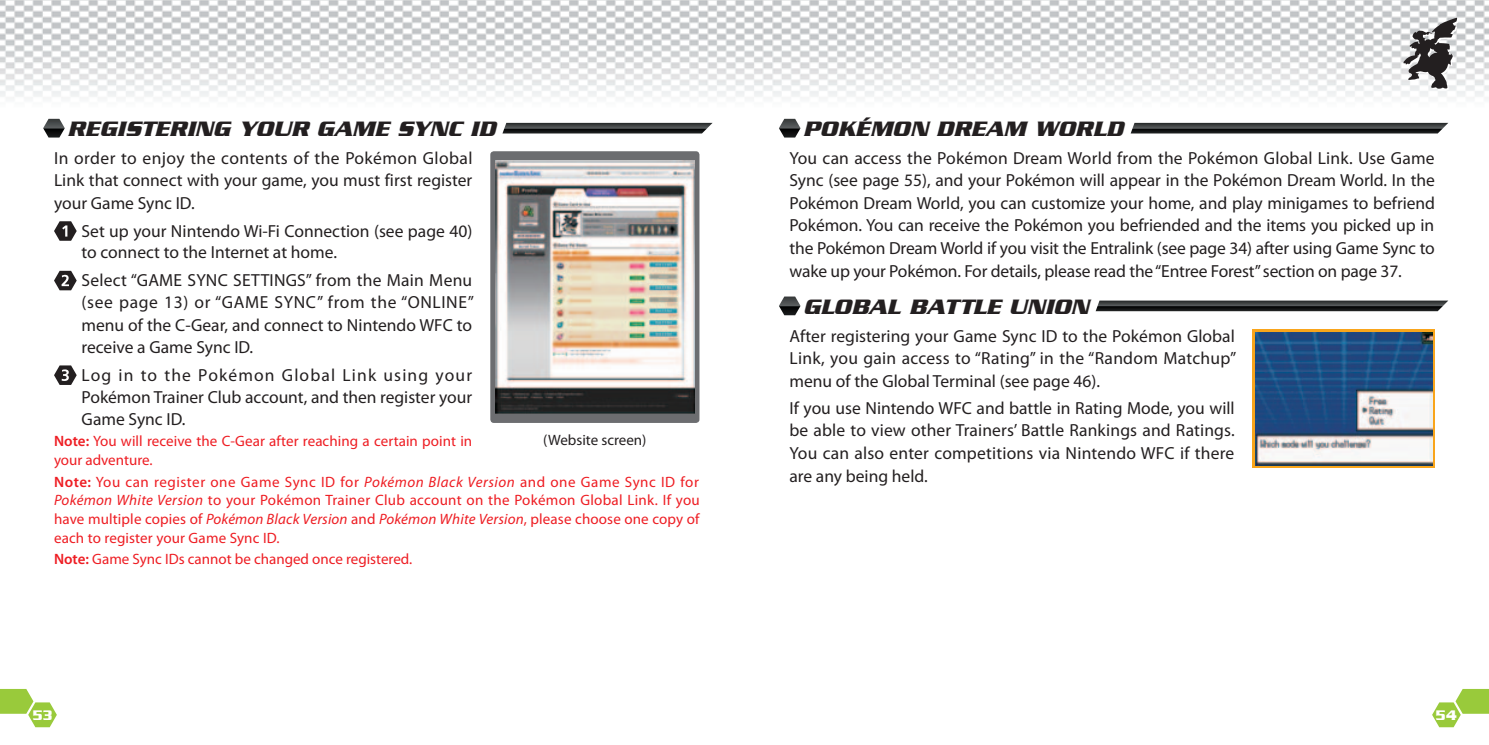
<style>
.page{position:relative;width:1489px;height:745px;background:#fff}
.page>*{position:absolute;margin:0;border:0;box-sizing:border-box;transform-origin:0 0}
.t1{font:22.5px "Serpentine ICG Bold Obl";letter-spacing:.005em;color:#231f20}
.t2{font:17.5px/22.5px "Myriad Pro";color:#231f20;text-align:justify}
.t3{font:15px/18.8px "Myriad Pro";letter-spacing:.005em;color:#ee1d23}
.t4{font:15px "Myriad Pro";color:#231f20}
.t5{font:15px "Serpentine ICG Bold";color:#fff;scale:.87 1}
.s1{font-weight:600}
.s2{font-style:italic}
</style>
<div class="page">
<img style="left:0;top:0;width:1488px;height:728px">
<div style="left:490px;top:151px;width:209px;height:271px;background:#6c6d70;border-radius:4px"></div>
<img style="left:495px;top:161px;width:199px;height:252px">
<svg style="left:1252px;top:329px;width:182px;height:138px;fill:#f9a51b"></svg>
<img style="left:1255px;top:332px;width:177px;height:133px">
<svg style="left:1403px;top:18px;width:55px;height:72px"></svg>
<svg style="left:0;top:688px;width:57px;height:38px"></svg>
<svg style="left:1431px;top:688px;width:57px;height:38px"></svg>
<svg style="left:502px;top:123px;width:210px;height:10px"></svg>
<svg style="left:43px;top:119px;width:22px;height:18px"></svg>
<svg style="left:1130px;top:123px;width:318px;height:10px"></svg>
<svg style="left:778px;top:119px;width:22px;height:18px"></svg>
<svg style="left:1095px;top:300px;width:353px;height:11px"></svg>
<svg style="left:778px;top:296px;width:22px;height:19px"></svg>
<svg style="left:54px;top:221px;width:23px;height:19px"></svg>
<svg style="left:54px;top:271px;width:23px;height:19px"></svg>
<svg style="left:54px;top:365px;width:23px;height:19px"></svg>
<p class="t1" style="left:68px;top:115px;width:417px">REGISTERING YOUR GA ME SYNC ID</p>
<p class="t2" style="left:54px;top:147px;width:420px">In order to enjoy the contents of the Pokémon Global Link that connect with your game, you must first register your Game Sync ID.</p>
<p class="t2" style="left:82px;top:220px;width:392px;line-height:21.5px">Set up your Nintendo Wi-Fi Connection (see page 40) to connect to the Internet at home.</p>
<p class="t2" style="left:82px;top:269px;width:394px">Select “GAME SYNC SETTINGS” from the Main Menu (see page 13) or “GAME SYNC” from the “ONLINE” menu of the C-Gear, and connect to Nintendo WFC to receive a Game Sync ID.</p>
<p class="t2" style="left:82px;top:364px;width:392px">Log in to the Pokémon Global Link using your Pokémon Trainer Club account, and then register your Game Sync ID.</p>
<p class="t3" style="left:54px;top:432px;width:420px"><span class="s1">Note:</span> You will receive the C-Gear after reaching a certain point in your adventure.</p>
<p class="t3" style="left:54px;top:472px;width:647px;text-align:justify"><span class="s1">Note:</span> You can register one Game Sync ID for <span class="s2">Pokémon Black Version</span> and one Game Sync ID for <span class="s2">Pokémon White Version</span> to your Pokémon Trainer Club account on the Pokémon Global Link. If you have multiple copies of <span class="s2">Pokémon Black Version</span> and <span class="s2">Pokémon White Version</span>, please choose one copy of each to register your Game Sync ID.</p>
<p class="t3" style="left:54px;top:550px;width:360px"><span class="s1">Note:</span> Game Sync IDs cannot be changed once registered.</p>
<p class="t4" style="left:543px;top:432px;width:105px">(Website screen)</p>
<p class="t1" style="left:803px;top:115px;width:321px">POKÉMON DREAM WORLD</p>
<p class="t2" style="left:789px;top:147px;width:647px">You can access the Pokémon Dream World from the Pokémon Global Link. Use Game Sync (see page 55), and your Pokémon will appear in the Pokémon Dream World. In the Pokémon Dream World, you can customize your home, and play minigames to befriend Pokémon. You can receive the Pokémon you befriended and the items you picked up in the Pokémon Dream World if you visit the Entralink (see page 34) after using Game Sync to wake up your Pokémon. For details, please read the “Entree Forest” section on page 37.</p>
<p class="t1" style="left:803px;top:293px;width:287px">GLOBA L BATTLE UNION</p>
<p class="t2" style="left:789px;top:325px;width:448px">After registering your Game Sync ID to the Pokémon Global Link, you gain access to “Rating” in the “Random Matchup” menu of the Global Terminal (see page 46).</p>
<p class="t2" style="left:789px;top:397px;width:446px">If you use Nintendo WFC and battle in Rating Mode, you will be able to view other Trainers’ Battle Rankings and Ratings.<br>You can also enter competitions via Nintendo WFC if there are any being held.</p>
<p class="t5" style="left:33px;top:705px;width:24px">53</p>
<p class="t5" style="left:1435px;top:705px;width:26px">54</p>
</div>
